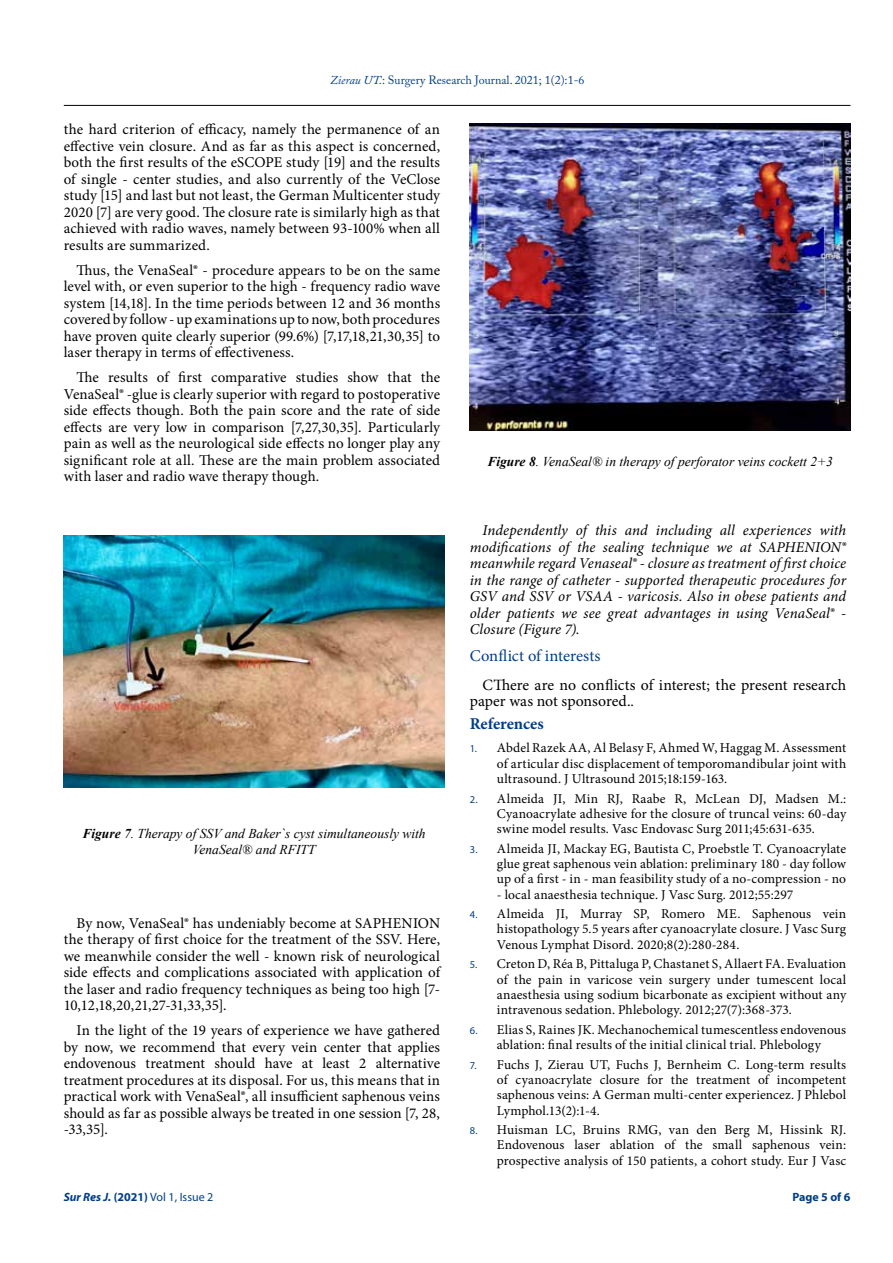
<style>
.page{position:relative;width:893px;height:1263px;background:#fff}
.page>*{position:absolute;margin:0;border:0;box-sizing:border-box;transform-origin:0 0}
.t1{font:16.5px "Minion Pro";color:#003e88}
.t2{font:700 16.5px "Minion Pro";letter-spacing:-.005em;color:#003e88}
.t3{font:15.75px/16.5px "Minion Pro";color:#000}
.t4{font:15px/16.5px "Minion Pro";letter-spacing:.005em;color:#000;text-align:justify}
.t5{font:italic 15px/16.5px "Minion Pro";letter-spacing:.005em;color:#000;text-align:justify}
.t6{font:13.5px/15.3px "Minion Pro";letter-spacing:.01em;color:#000;text-align:justify}
.t7{font:italic 13.5px/16.2px "Times New Roman";color:#000;text-align:center}
.t8{font:12px "Adobe Caslon Pro";color:#003e88}
.t9{font:12px "Myriad Pro";color:#003e88}
.t10{font:700 12px "Myriad Pro";color:#003e88}
.s1{font-style:italic}
.s2{font-weight:700}
.s3{font-weight:700;font-style:italic}
.s4{font-size:15px}
.s5{font-family:"Myriad Pro";font-size:10.5px;color:#003e88}
</style>
<div class="page">
<hr style="left:64px;top:105px;width:786px;height:1px;background:#000">
<img style="left:64px;top:536px;width:380px;height:251px">
<img style="left:470px;top:123px;width:380px;height:307px">
<p class="t8" style="left:330px;top:73px;width:256px"><span class="s1">Zierau UT.</span>: Surgery Research Journal. 2021; 1(2):1-6</p>
<p class="t4" style="left:64px;top:121px;width:378px">the hard criterion of efficacy, namely the permanence of an effective vein closure. And as far as this aspect is concerned, both the first results of the eSCOPE study [19] and the results of single - center studies, and also currently of the VeClose study [15] and last but not least, the German Multicenter study 2020 [7] are very good. The closure rate is similarly high as that achieved with radio waves, namely between 93-100% when all results are summarized.</p>
<p class="t4" style="left:64px;top:262px;width:378px;text-indent:13px">Thus, the VenaSeal® - procedure appears to be on the same level with, or even superior to the high - frequency radio wave system [14,18]. In the time periods between 12 and 36 months covered by follow - up examinations up to now, both procedures have proven quite clearly superior (99.6%) [7,17,18,21,30,35] to laser therapy in terms of effectiveness.</p>
<p class="t4" style="left:64px;top:369px;width:378px;text-indent:13px">The results of first comparative studies show that the VenaSeal® -glue is clearly superior with regard to postoperative side effects though. Both the pain score and the rate of side effects are very low in comparison [7,27,30,35]. Particularly pain as well as the neurological side effects no longer play any significant role at all. These are the main problem associated with laser and radio wave therapy though.</p>
<p class="t7" style="left:82px;top:825px;width:345px"><span class="s2">Figure 7</span>. Therapy of SSV and Baker`s cyst simultaneously with<br>VenaSeal® and RFITT</p>
<p class="t4" style="left:64px;top:915px;width:378px;text-indent:13px">By now, VenaSeal® has undeniably become at SAPHENION the therapy of first choice for the treatment of the SSV. Here, we meanwhile consider the well - known risk of neurological side effects and complications associated with application of the laser and radio frequency techniques as being too high [7- 10,12,18,20,21,27-31,33,35].</p>
<p class="t4" style="left:64px;top:1022px;width:378px;text-indent:13px">In the light of the 19 years of experience we have gathered by now, we recommend that every vein center that applies endovenous treatment should have at least 2 alternative treatment procedures at its disposal. For us, this means that in practical work with VenaSeal®, all insufficient saphenous veins should as far as possible always be treated in one session [7, 28, -33,35].</p>
<p class="t9" style="left:64px;top:1189px;width:151px"><span class="s3">Sur Res J.</span> <span class="s2">(2021)</span> Vol 1, Issue 2</p>
<p class="t7" style="left:487px;top:453px;width:347px"><span class="s2">Figure 8</span>. VenaSeal® in therapy of perforator veins cockett 2+3</p>
<p class="t5" style="left:470px;top:522px;width:378px;text-indent:13px">Independently of this and including all experiences with modifications of the sealing technique we at SAPHENION® meanwhile regard Venaseal® - closure as treatment of first choice in the range of catheter - supported therapeutic procedures for GSV and SSV or VSAA - varicosis. Also in obese patients and older patients we see great advantages in using VenaSeal® - Closure (Figure 7).</p>
<p class="t1" style="left:470px;top:644px;width:132px">Conflict of interests</p>
<p class="t3" style="left:470px;top:677px;width:378px;text-indent:13px">CThere are no conflicts of interest; the present research paper was not sponsored.<span class="s4">.</span></p>
<p class="t2" style="left:470px;top:712px;width:75px">References</p>
<p class="t6" style="left:497px;top:740px;width:351px;text-indent:-27px"><span class="s5">1.</span> Abdel Razek AA, Al Belasy F, Ahmed W, Haggag M. Assessment of articular disc displacement of temporomandibular joint with ultrasound. J Ultrasound 2015;18:159-163.</p>
<p class="t6" style="left:497px;top:791px;width:351px;text-indent:-27px"><span class="s5">2.</span> Almeida JI, Min RJ, Raabe R, McLean DJ, Madsen M.:<br>Cyanoacrylate adhesive for the closure of truncal veins: 60-day swine model results. Vasc Endovasc Surg 2011;45:631-635.</p>
<p class="t6" style="left:497px;top:841px;width:351px;text-indent:-27px"><span class="s5">3.</span> Almeida JI, Mackay EG, Bautista C, Proebstle T. Cyanoacrylate glue great saphenous vein ablation: preliminary 180 - day follow up of a first - in - man feasibility study of a no-compression - no</p>
<p class="t6" style="left:497px;top:887px;width:298px">- local anaesthesia technique. J Vasc Surg. 2012;55:297</p>
<p class="t6" style="left:497px;top:906px;width:351px;text-indent:-27px"><span class="s5">4.</span> Almeida JI, Murray SP, Romero ME. Saphenous vein histopathology 5.5 years after cyanoacrylate closure. J Vasc Surg Venous Lymphat Disord. 2020;8(2):280-284.</p>
<p class="t6" style="left:497px;top:956px;width:351px;text-indent:-27px"><span class="s5">5.</span> Creton D, Réa B, Pittaluga P, Chastanet S, Allaert FA. Evaluation of the pain in varicose vein surgery under tumescent local anaesthesia using sodium bicarbonate as excipient without any intravenous sedation. Phlebology. 2012;27(7):368-373.</p>
<p class="t6" style="left:470px;top:1022px;width:378px;text-align:center"><span class="s5">6.</span> Elias S, Raines JK. Mechanochemical tumescentless endovenous ablation: final results of the initial clinical trial. Phlebology</p>
<p class="t6" style="left:497px;top:1057px;width:351px;text-indent:-27px"><span class="s5">7.</span> Fuchs J, Zierau UT, Fuchs J, Bernheim C. Long-term results of cyanoacrylate closure for the treatment of incompetent saphenous veins: A German multi-center experiencez. J Phlebol Lymphol.13(2):1-4.</p>
<p class="t6" style="left:497px;top:1122px;width:351px;text-indent:-27px"><span class="s5">8.</span> Huisman LC, Bruins RMG, van den Berg M, Hissink RJ.<br>Endovenous laser ablation of the small saphenous vein: prospective analysis of 150 patients, a cohort study. Eur J Vasc</p>
<p class="t10" style="left:792px;top:1189px;width:60px">Page 5 of 6</p>
</div>
